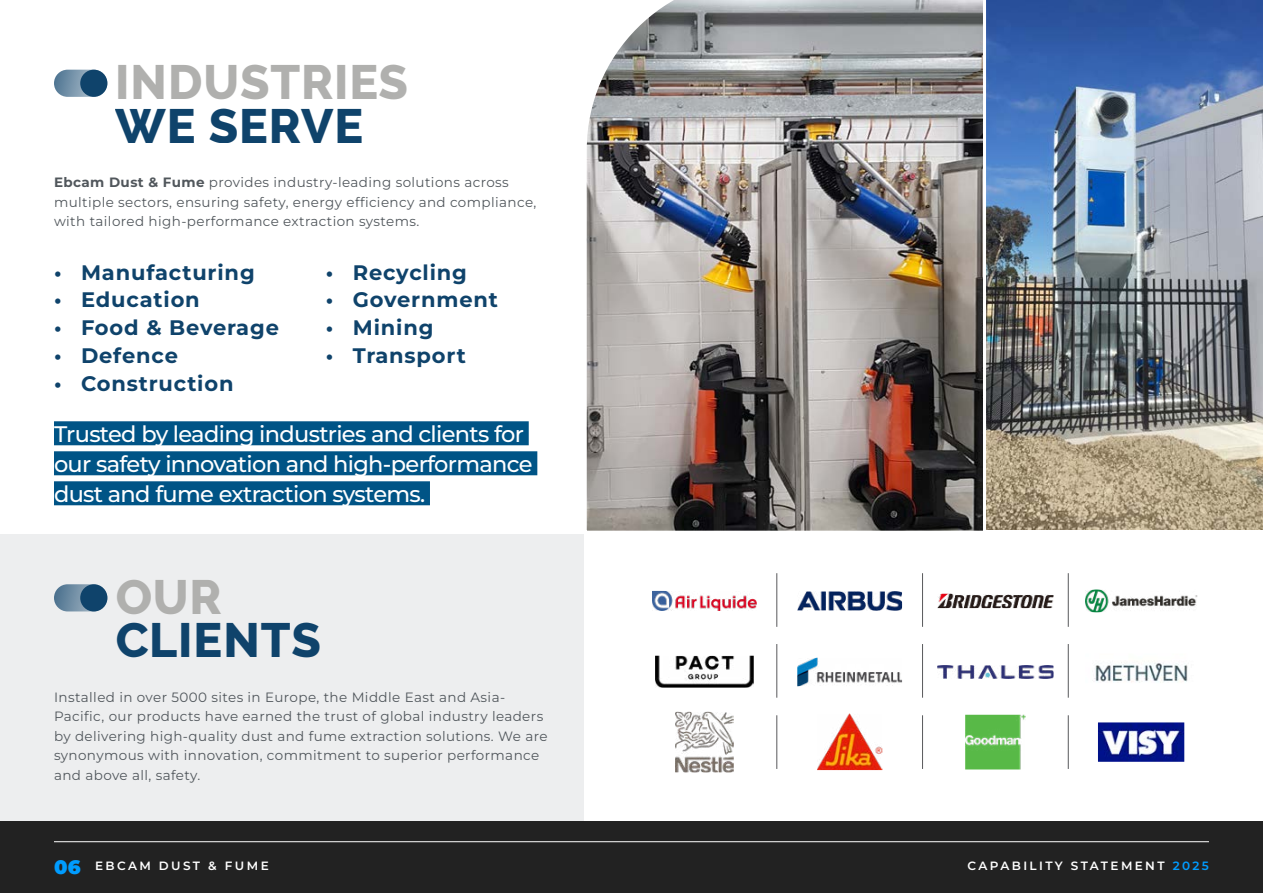
<style>
.page{position:relative;width:1263px;height:893px;background:#fff}
.page>*{position:absolute;margin:0;border:0;box-sizing:border-box;transform-origin:0 0}
.t1{font:800 48px "Raleway";letter-spacing:.02em;color:#0f436b}
.t2{font:800 48px "Raleway";letter-spacing:.02em;color:#b0b0ae}
.t3{font:500 22.5px/30px "Montserrat";letter-spacing:-.03em;color:#fff}
.t4{font:700 21px "Montserrat";letter-spacing:.04em;color:#0f436b}
.t5{font:13.5px/19.5px "Montserrat";letter-spacing:.03em;color:#51575c}
.t6{font:600 12px "Montserrat";letter-spacing:.2em;color:#fff}
.s1{font-weight:700}
.s2{font-weight:900;font-size:19.5px;color:#009cff}
.s3{color:#009cff}
</style>
<div class="page">
<img style="left:586px;top:0;width:397px;height:531px">
<img style="left:986px;top:0;width:277px;height:530px">
<div style="left:0;top:534px;width:584px;height:288px;background:#edeeef"></div>
<svg style="left:54px;top:70px;width:53px;height:27px"></svg>
<div style="left:80px;top:70px;width:27px;height:27px;background:#0f436b;border-radius:50%"></div>
<svg style="left:54px;top:584px;width:53px;height:27px"></svg>
<div style="left:80px;top:584px;width:27px;height:27px;background:#0f436b;border-radius:50%"></div>
<div style="left:54px;top:421px;width:475px;height:24px;background:#005486"></div>
<div style="left:54px;top:451px;width:483px;height:24px;background:#005486"></div>
<div style="left:54px;top:481px;width:376px;height:24px;background:#005486"></div>
<div style="left:0;top:822px;width:1263px;height:71px;background:#222"></div>
<hr style="left:54px;top:841px;width:1155px;height:1px;background:#fff">
<hr style="left:776px;top:573px;width:1px;height:54px;background:#58595b">
<hr style="left:922px;top:573px;width:1px;height:54px;background:#58595b">
<hr style="left:1068px;top:573px;width:1px;height:54px;background:#58595b">
<img style="left:797px;top:591px;width:105px;height:20px">
<img style="left:652px;top:591px;width:105px;height:20px">
<img style="left:937px;top:594px;width:116px;height:14px">
<img style="left:1085px;top:589px;width:112px;height:23px">
<hr style="left:776px;top:644px;width:1px;height:54px;background:#58595b">
<hr style="left:922px;top:644px;width:1px;height:54px;background:#58595b">
<hr style="left:1068px;top:644px;width:1px;height:54px;background:#58595b">
<hr style="left:776px;top:715px;width:1px;height:54px;background:#58595b">
<hr style="left:922px;top:715px;width:1px;height:54px;background:#58595b">
<hr style="left:1068px;top:715px;width:1px;height:54px;background:#58595b">
<img style="left:797px;top:658px;width:105px;height:28px">
<img style="left:655px;top:656px;width:99px;height:32px">
<img style="left:937px;top:665px;width:116px;height:14px">
<img style="left:1098px;top:722px;width:86px;height:40px">
<img style="left:817px;top:713px;width:65px;height:57px">
<img style="left:675px;top:712px;width:59px;height:60px">
<img style="left:965px;top:715px;width:61px;height:54px">
<img style="left:1094px;top:660px;width:94px;height:23px">
<h1 class="t2" style="left:115px;top:55px;width:294px">INDUSTRIES</h1>
<h1 class="t1" style="left:115px;top:98px;width:250px">WE SERVE</h1>
<p class="t5" style="left:54px;top:172px;width:484px"><span class="s1">Ebcam Dust &amp; Fume</span> provides industry-leading solutions across multiple sectors, ensuring safety, energy efficiency and compliance, with tailored high-performance extraction systems.</p>
<h3 class="t4" style="left:54px;top:257px;width:202px">• Manufacturing</h3>
<h3 class="t4" style="left:54px;top:285px;width:147px">• Education</h3>
<h3 class="t4" style="left:54px;top:312px;width:226px">• Food &amp; Beverage</h3>
<h3 class="t4" style="left:54px;top:340px;width:125px">• Defence</h3>
<h3 class="t4" style="left:54px;top:368px;width:181px">• Construction</h3>
<h3 class="t4" style="left:326px;top:257px;width:143px">• Recycling</h3>
<h3 class="t4" style="left:326px;top:285px;width:174px">• Government</h3>
<h3 class="t4" style="left:326px;top:312px;width:109px">• Mining</h3>
<h3 class="t4" style="left:326px;top:340px;width:142px">• Transport</h3>
<h2 class="t3" style="left:54px;top:418px;width:480px">Trusted by leading industries and clients for our safety innovation and high-performance dust and fume extraction systems.</h2>
<h1 class="t2" style="left:115px;top:570px;width:108px">OUR</h1>
<h1 class="t1" style="left:115px;top:613px;width:207px">CLIENTS</h1>
<p class="t5" style="left:54px;top:687px;width:495px">Installed in over 5000 sites in Europe, the Middle East and Asia-Pacific, our products have earned the trust of global industry leaders by delivering high-quality dust and fume extraction solutions. We are synonymous with innovation, commitment to superior performance and above all, safety.</p>
<p class="t6" style="left:54px;top:857px;width:216px"><span class="s2">06</span> EBCAM DUST &amp; FUME</p>
<p class="t6" style="left:967px;top:857px;width:243px">CAPABILITY STATEMENT <span class="s3">2025</span></p>
</div>
